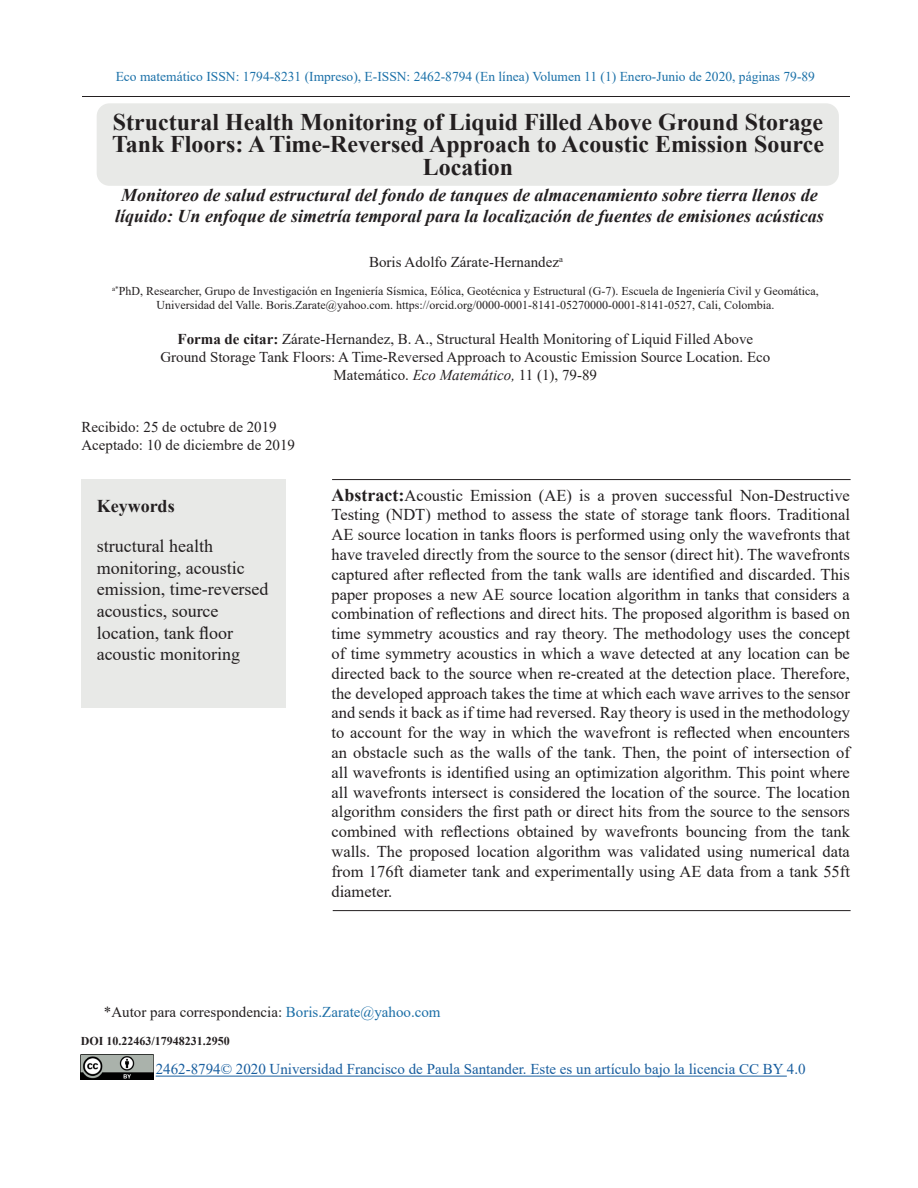
<style>
.page{position:relative;width:918px;height:1188px;background:#fff}
.page>*{position:absolute;margin:0;border:0;box-sizing:border-box;transform-origin:0 0}
.Título_1{font:700 23.85px/22.5px "Times New Roman";color:#231f20;text-align:center}
.Título_1-2{font:italic 700 18px/21.6px "Times New Roman";color:#231f20;text-align:center}
.t1{font:18px/21.6px "Times New Roman";color:#231f20}
.t2{font:700 18px "Times New Roman";color:#231f20}
.Resumen{font:16.5px/19.8px "Times New Roman";color:#231f20;text-align:justify}
.Título_1-3{font:15px/18px "Times New Roman";color:#231f20;text-align:center}
.t3{font:15px "Times New Roman";color:#175d9e}
.t4{font:13.5px "Times New Roman";color:#1a70a8}
.Título_1-4{font:12px/13.5px "Times New Roman";color:#231f20;text-align:center}
.Título_1-5{font:700 12px "Times New Roman";color:#231f20}
.s1{font-weight:700}
.s2{font-style:italic}
.s3{font-weight:700;font-size:18px}
.s4{color:#1c6fa7}
</style>
<div class="page">
<hr style="left:82px;top:96px;width:768px;height:1px;background:#231f20">
<div style="left:97px;top:103px;width:742px;height:83px;background:#e8e9e7;border-radius:13px"></div>
<div style="left:81px;top:480px;width:205px;height:228px;background:#e8e9e7"></div>
<hr style="left:332px;top:479px;width:519px;height:1px;background:#231f20">
<hr style="left:333px;top:910px;width:518px;height:1px;background:#231f20">
<hr style="left:156px;top:1076px;width:631px;height:1px;background:#175d9e">
<img style="left:81px;top:1054px;width:72px;height:26px">
<p class="t4" style="left:116px;top:67px;width:701px">Eco matemático ISSN: 1794-8231 (Impreso), E-ISSN: 2462-8794 (En línea) Volumen 11 (1) Enero-Junio de 2020, páginas 79-89</p>
<p class="Título_1" style="left:112px;top:110px;width:714px">Structural Health Monitoring of Liquid Filled Above Ground Storage<br>Tank Floors: A Time-Reversed Approach to Acoustic Emission Source<br>Location</p>
<p class="Título_1-2" style="left:115px;top:183px;width:710px">Monitoreo de salud estructural del fondo de tanques de almacenamiento sobre tierra llenos de líquido: Un enfoque de simetría temporal para la localización de fuentes de emisiones acústicas</p>
<p class="Título_1-3" style="left:369px;top:253px;width:195px">Boris Adolfo Zárate-Hernandez<sup>a</sup></p>
<p class="Título_1-4" style="left:112px;top:284px;width:708px"><sup>a*</sup>PhD, Researcher, Grupo de Investigación en Ingeniería Sísmica, Eólica, Geotécnica y Estructural (G-7). Escuela de Ingeniería Civil y Geomática,<br>Universidad del Valle. Boris.Zarate@yahoo.com. https://orcid.org/0000-0001-8141-05270000-0001-8141-0527, Cali, Colombia.</p>
<p class="Título_1-3" style="left:160px;top:329px;width:611px"><span class="s1">Forma de citar:</span> Zárate-Hernandez, B. A., Structural Health Monitoring of Liquid Filled Above<br>Ground Storage Tank Floors: A Time-Reversed Approach to Acoustic Emission Source Location. Eco<br>Matemático. <span class="s2">Eco Matemático,</span> 11 (1), 79-89</p>
<p class="Título_1-3" style="left:81px;top:418px;width:197px">Recibido: 25 de octubre de 2019</p>
<p class="Título_1-3" style="left:81px;top:436px;width:215px">Aceptado: 10 de diciembre de 2019</p>
<p class="t2" style="left:97px;top:493px;width:79px">Keywords</p>
<p class="t1" style="left:97px;top:535px;width:173px">structural health monitoring, acoustic emission, time-reversed acoustics, source location, tank floor acoustic monitoring</p>
<p class="Resumen" style="left:331px;top:485px;width:520px"><span class="s3">Abstract:</span>Acoustic Emission (AE) is a proven successful Non-Destructive Testing (NDT) method to assess the state of storage tank floors. Traditional AE source location in tanks floors is performed using only the wavefronts that have traveled directly from the source to the sensor (direct hit). The wavefronts captured after reflected from the tank walls are identified and discarded. This paper proposes a new AE source location algorithm in tanks that considers a combination of reflections and direct hits. The proposed algorithm is based on time symmetry acoustics and ray theory. The methodology uses the concept of time symmetry acoustics in which a wave detected at any location can be directed back to the source when re-created at the detection place. Therefore, the developed approach takes the time at which each wave arrives to the sensor and sends it back as if time had reversed. Ray theory is used in the methodology to account for the way in which the wavefront is reflected when encounters an obstacle such as the walls of the tank. Then, the point of intersection of all wavefronts is identified using an optimization algorithm. This point where all wavefronts intersect is considered the location of the source. The location algorithm considers the first path or direct hits from the source to the sensors combined with reflections obtained by wavefronts bouncing from the tank walls. The proposed location algorithm was validated using numerical data from 176ft diameter tank and experimentally using AE data from a tank 55ft diameter.</p>
<p class="Título_1-3" style="left:104px;top:1002px;width:338px">*Autor para correspondencia: <span class="s4">Boris.Zarate@yahoo.com</span></p>
<p class="Título_1-5" style="left:81px;top:1032px;width:151px">DOI 10.22463/17948231.2950</p>
<p class="t3" style="left:156px;top:1059px;width:651px">2462-8794© 2020 Universidad Francisco de Paula Santander. Este es un artículo bajo la licencia CC BY 4.0</p>
</div>
